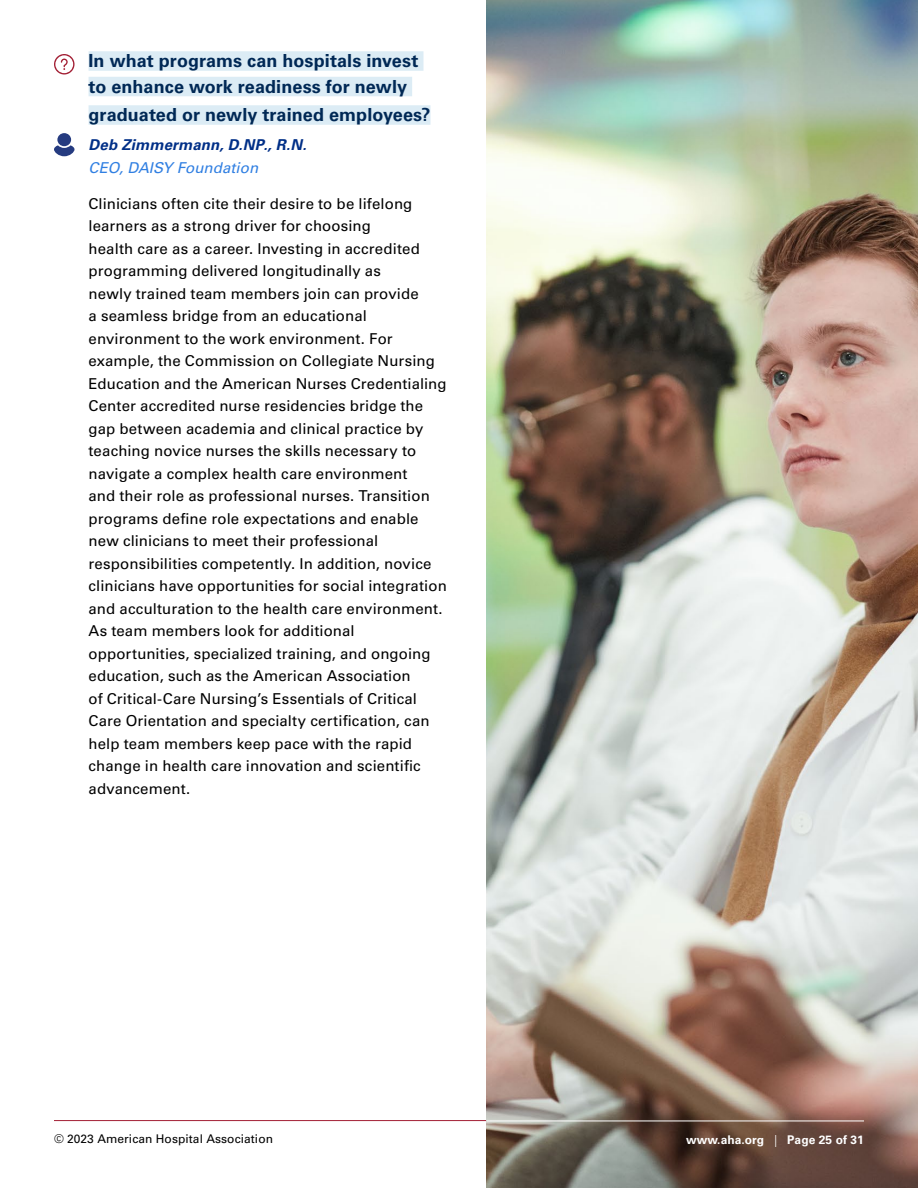
<style>
.page{position:relative;width:918px;height:1188px;background:#fff}
.page>*{position:absolute;margin:0;border:0;box-sizing:border-box;transform-origin:0 0}
.t1{font:700 18px/25.5px "Univers LT Std";letter-spacing:.005em;color:#002855}
.t2{font:15px/22.5px "Univers LT Std";letter-spacing:.005em;color:#000}
.t3{font:italic 700 15px "Univers LT Std";letter-spacing:.01em;color:#002f87}
.t4{font:italic 15px "Univers LT Std";letter-spacing:.005em;color:#307fe2}
.t5{font:12px "Univers LT Std";letter-spacing:.005em;color:#000}
.t6{font:700 12px "Univers LT Std";letter-spacing:.005em;color:#fff}
.s1{font-weight:300}
</style>
<div class="page">
<hr style="left:54px;top:1120px;width:810px;height:1px;background:#a32035">
<div style="left:89px;top:51px;width:334px;height:20px;background:#dcecf5"></div>
<div style="left:89px;top:77px;width:323px;height:19px;background:#dcecf5"></div>
<div style="left:89px;top:105px;width:341px;height:20px;background:#dcecf5"></div>
<svg style="left:54px;top:54px;width:21px;height:21px"></svg>
<div style="left:57px;top:133px;width:14px;height:13px;background:#253b80;border-radius:50%"></div>
<svg style="left:54px;top:145px;width:21px;height:11px"></svg>
<img style="left:487px;top:0;width:431px;height:1188px">
<hr style="left:487px;top:1121px;width:377px;height:1px;background:#fff">
<p class="t1" style="left:89px;top:48px;width:331px">In what programs can hospitals invest to enhance work readiness for newly</p>
<p class="t1" style="left:89px;top:102px;width:343px">graduated or newly trained employees?</p>
<p class="t3" style="left:89px;top:136px;width:220px">Deb Zimmermann, D.NP., R.N.</p>
<p class="t4" style="left:89px;top:159px;width:171px">CEO, DAISY Foundation</p>
<p class="t2" style="left:89px;top:192px;width:360px">Clinicians often cite their desire to be lifelong learners as a strong driver for choosing<br>health care as a career. Investing in accredited programming delivered longitudinally as<br>newly trained team members join can provide<br>a seamless bridge from an educational environment to the work environment. For example, the Commission on Collegiate Nursing Education and the American Nurses Credentialing Center accredited nurse residencies bridge the gap between academia and clinical practice by teaching novice nurses the skills necessary to navigate a complex health care environment<br>and their role as professional nurses. Transition programs define role expectations and enable new clinicians to meet their professional responsibilities competently. In addition, novice clinicians have opportunities for social integration and acculturation to the health care environment.<br>As team members look for additional opportunities, specialized training, and ongoing education, such as the American Association<br>of Critical-Care Nursing’s Essentials of Critical Care Orientation and specialty certification, can help team members keep pace with the rapid change in health care innovation and scientific advancement.</p>
<p class="t5" style="left:54px;top:1132px;width:221px">© 2023 American Hospital Association</p>
<p class="t6" style="left:686px;top:1132px;width:179px">www.aha.org <span class="s1">|</span> Page 25 of 31</p>
</div>
